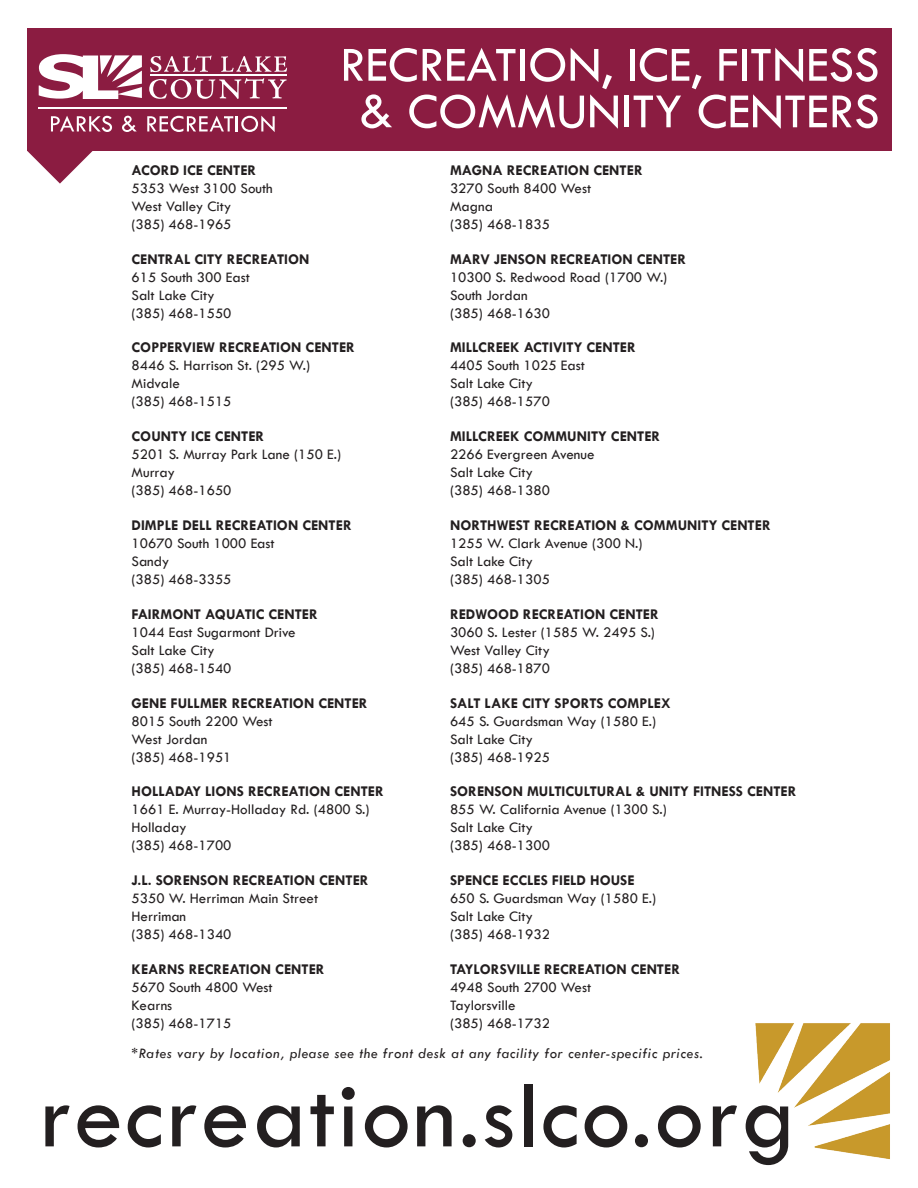
<style>
.page{position:relative;width:918px;height:1188px;background:#fff}
.page>*{position:absolute;margin:0;border:0;box-sizing:border-box;transform-origin:0 0}
.t1{font:99px "Tw Cen";letter-spacing:.02em;color:#231f20}
.t2{font:51px "Tw Cen";color:#fff}
.t3{font:15px "Tw Cen";color:#231f20}
.t4{font:700 15px "Tw Cen";color:#231f20}
.t5{font:italic 15px "Tw Cen";letter-spacing:.04em;color:#231f20}
</style>
<div class="page">
<div style="left:27px;top:28px;width:865px;height:123px;background:#8b1c41"></div>
<img style="left:755px;top:1023px;width:135px;height:137px">
<svg style="left:150px;top:55px;width:62px;height:17px"></svg>
<svg style="left:221px;top:56px;width:66px;height:16px"></svg>
<svg style="left:149px;top:78px;width:138px;height:21px"></svg>
<svg style="left:39px;top:54px;width:103px;height:45px"></svg>
<hr style="left:150px;top:75px;width:137px;height:1px;background:#fff">
<hr style="left:39px;top:107px;width:248px;height:2px;background:#fff">
<svg style="left:27px;top:116px;width:85px;height:68px"></svg>
<svg style="left:122px;top:116px;width:15px;height:16px"></svg>
<svg style="left:147px;top:116px;width:128px;height:16px"></svg>
<p class="t2" style="left:340px;top:34px;width:541px">RECREATION, ICE, FITNESS</p>
<p class="t2" style="left:359px;top:81px;width:522px">&amp; COMMUNITY CENTERS</p>
<p class="t4" style="left:132px;top:161px;width:126px">ACORD ICE CENTER</p>
<p class="t3" style="left:132px;top:179px;width:143px">5353 West 3100 South</p>
<p class="t3" style="left:132px;top:197px;width:101px">West Valley City</p>
<p class="t3" style="left:132px;top:215px;width:102px">(385) 468-1965</p>
<p class="t4" style="left:132px;top:250px;width:179px">CENTRAL CITY RECREATION</p>
<p class="t3" style="left:132px;top:268px;width:120px">615 South 300 East</p>
<p class="t3" style="left:132px;top:286px;width:85px">Salt Lake City</p>
<p class="t3" style="left:132px;top:304px;width:102px">(385) 468-1550</p>
<p class="t4" style="left:132px;top:339px;width:225px">COPPERVIEW RECREATION CENTER</p>
<p class="t3" style="left:132px;top:357px;width:180px">8446 S. Harrison St. (295 W.)</p>
<p class="t3" style="left:132px;top:375px;width:50px">Midvale</p>
<p class="t3" style="left:132px;top:393px;width:102px">(385) 468-1515</p>
<p class="t4" style="left:132px;top:427px;width:134px">COUNTY ICE CENTER</p>
<p class="t3" style="left:132px;top:445px;width:211px">5201 S. Murray Park Lane (150 E.)</p>
<p class="t3" style="left:132px;top:463px;width:45px">Murray</p>
<p class="t3" style="left:132px;top:481px;width:102px">(385) 468-1650</p>
<p class="t4" style="left:132px;top:516px;width:222px">DIMPLE DELL RECREATION CENTER</p>
<p class="t3" style="left:132px;top:534px;width:145px">10670 South 1000 East</p>
<p class="t3" style="left:132px;top:552px;width:39px">Sandy</p>
<p class="t3" style="left:132px;top:570px;width:102px">(385) 468-3355</p>
<p class="t4" style="left:132px;top:605px;width:188px">FAIRMONT AQUATIC CENTER</p>
<p class="t3" style="left:132px;top:623px;width:166px">1044 East Sugarmont Drive</p>
<p class="t3" style="left:132px;top:641px;width:85px">Salt Lake City</p>
<p class="t3" style="left:132px;top:659px;width:102px">(385) 468-1540</p>
<p class="t4" style="left:132px;top:694px;width:238px">GENE FULLMER RECREATION CENTER</p>
<p class="t3" style="left:132px;top:712px;width:143px">8015 South 2200 West</p>
<p class="t3" style="left:132px;top:730px;width:77px">West Jordan</p>
<p class="t3" style="left:132px;top:748px;width:102px">(385) 468-1951</p>
<p class="t4" style="left:132px;top:783px;width:254px">HOLLADAY LIONS RECREATION CENTER</p>
<p class="t3" style="left:132px;top:801px;width:240px">1661 E. Murray-Holladay Rd. (4800 S.)</p>
<p class="t3" style="left:132px;top:819px;width:57px">Holladay</p>
<p class="t3" style="left:132px;top:837px;width:102px">(385) 468-1700</p>
<p class="t4" style="left:132px;top:871px;width:239px">J.L. SORENSON RECREATION CENTER</p>
<p class="t3" style="left:132px;top:889px;width:188px">5350 W. Herriman Main Street</p>
<p class="t3" style="left:132px;top:907px;width:56px">Herriman</p>
<p class="t3" style="left:132px;top:925px;width:102px">(385) 468-1340</p>
<p class="t4" style="left:132px;top:960px;width:195px">KEARNS RECREATION CENTER</p>
<p class="t3" style="left:132px;top:978px;width:143px">5670 South 4800 West</p>
<p class="t3" style="left:132px;top:996px;width:42px">Kearns</p>
<p class="t3" style="left:132px;top:1014px;width:102px">(385) 468-1715</p>
<p class="t4" style="left:450px;top:161px;width:194px">MAGNA RECREATION CENTER</p>
<p class="t3" style="left:450px;top:179px;width:143px">3270 South 8400 West</p>
<p class="t3" style="left:450px;top:197px;width:44px">Magna</p>
<p class="t3" style="left:450px;top:215px;width:102px">(385) 468-1835</p>
<p class="t4" style="left:450px;top:250px;width:238px">MARV JENSON RECREATION CENTER</p>
<p class="t3" style="left:450px;top:268px;width:219px">10300 S. Redwood Road (1700 W.)</p>
<p class="t3" style="left:450px;top:286px;width:79px">South Jordan</p>
<p class="t3" style="left:450px;top:304px;width:102px">(385) 468-1630</p>
<p class="t4" style="left:450px;top:339px;width:187px">MILLCREEK ACTIVITY CENTER</p>
<p class="t3" style="left:450px;top:357px;width:136px">4405 South 1025 East</p>
<p class="t3" style="left:450px;top:375px;width:85px">Salt Lake City</p>
<p class="t3" style="left:450px;top:393px;width:102px">(385) 468-1570</p>
<p class="t4" style="left:450px;top:427px;width:212px">MILLCREEK COMMUNITY CENTER</p>
<p class="t3" style="left:450px;top:445px;width:146px">2266 Evergreen Avenue</p>
<p class="t3" style="left:450px;top:463px;width:85px">Salt Lake City</p>
<p class="t3" style="left:450px;top:481px;width:102px">(385) 468-1380</p>
<p class="t4" style="left:450px;top:516px;width:322px">NORTHWEST RECREATION &amp; COMMUNITY CENTER</p>
<p class="t3" style="left:450px;top:534px;width:194px">1255 W. Clark Avenue (300 N.)</p>
<p class="t3" style="left:450px;top:552px;width:85px">Salt Lake City</p>
<p class="t3" style="left:450px;top:570px;width:102px">(385) 468-1305</p>
<p class="t4" style="left:450px;top:605px;width:210px">REDWOOD RECREATION CENTER</p>
<p class="t3" style="left:450px;top:623px;width:207px">3060 S. Lester (1585 W. 2495 S.)</p>
<p class="t3" style="left:450px;top:641px;width:101px">West Valley City</p>
<p class="t3" style="left:450px;top:659px;width:102px">(385) 468-1870</p>
<p class="t4" style="left:450px;top:694px;width:222px">SALT LAKE CITY SPORTS COMPLEX</p>
<p class="t3" style="left:450px;top:712px;width:208px">645 S. Guardsman Way (1580 E.)</p>
<p class="t3" style="left:450px;top:730px;width:85px">Salt Lake City</p>
<p class="t3" style="left:450px;top:748px;width:102px">(385) 468-1925</p>
<p class="t4" style="left:450px;top:783px;width:348px">SORENSON MULTICULTURAL &amp; UNITY FITNESS CENTER</p>
<p class="t3" style="left:450px;top:801px;width:218px">855 W. California Avenue (1300 S.)</p>
<p class="t3" style="left:450px;top:819px;width:85px">Salt Lake City</p>
<p class="t3" style="left:450px;top:837px;width:102px">(385) 468-1300</p>
<p class="t4" style="left:450px;top:871px;width:186px">SPENCE ECCLES FIELD HOUSE</p>
<p class="t3" style="left:450px;top:889px;width:208px">650 S. Guardsman Way (1580 E.)</p>
<p class="t3" style="left:450px;top:907px;width:85px">Salt Lake City</p>
<p class="t3" style="left:450px;top:925px;width:102px">(385) 468-1932</p>
<p class="t4" style="left:450px;top:960px;width:232px">TAYLORSVILLE RECREATION CENTER</p>
<p class="t3" style="left:450px;top:978px;width:143px">4948 South 2700 West</p>
<p class="t3" style="left:450px;top:996px;width:67px">Taylorsville</p>
<p class="t3" style="left:450px;top:1014px;width:102px">(385) 468-1732</p>
<p class="t5" style="left:132px;top:1045px;width:573px">*Rates vary by location, please see the front desk at any facility for center-specific prices.</p>
<p class="t1" style="left:39px;top:1056px;width:759px">recreation.slco.org</p>
</div>
